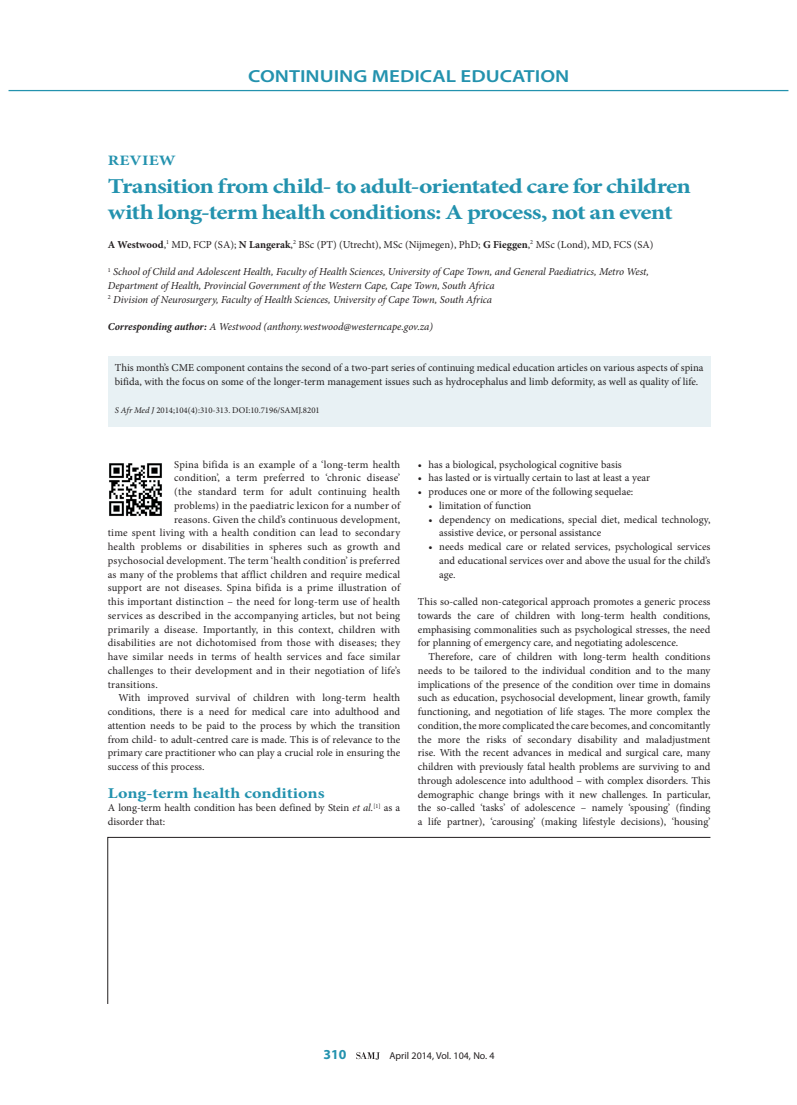
<style>
.page{position:relative;width:797px;height:1105px;background:#fff}
.page>*{position:absolute;margin:0;border:0;box-sizing:border-box;transform-origin:0 0}
.t1{font:700 21.25px/26.2px "Minion Pro";letter-spacing:-.035em;color:#2392ae;scale:1.2 1}
.t2{font:600 17.5px "Myriad Pro";color:#2392ae;scale:1.2 1}
.t3{font:700 15px "Minion Pro";color:#2392ae;scale:1.2 1}
.t4{font:700 14.38px "Minion Pro";letter-spacing:.01em;color:#2392ae;scale:1.2 1}
.t5{font:700 13.75px "Myriad Pro";color:#2392ae}
.t6{font:10.62px/13.8px "Minion Pro";letter-spacing:.005em;color:#231f20}
.t7{font:italic 10.62px/13.8px "Minion Pro";letter-spacing:-.005em;color:#231f20}
.t8{font:10px "Myriad Pro";color:#231f20}
.t9{font:8.75px "Minion Pro";color:#231f20}
.s1{font-weight:700}
.s2{font-style:italic}
</style>
<div class="page">
<svg style="left:107px;top:837px;width:603px;height:167px"></svg>
<hr style="left:9px;top:90px;width:779px;height:1px;background:#2392ae">
<svg style="left:356px;top:1052px;width:24px;height:8px"></svg>
<div style="left:108px;top:356px;width:602px;height:70px;background:#e8f1f4"></div>
<img style="left:109px;top:463px;width:53px;height:53px">
<svg style="left:687px;top:850px;width:9px;height:2px"></svg>
<svg style="left:687px;top:999px;width:9px;height:5px"></svg>
<h2 class="t2" style="left:248px;top:65px;width:269px">CONTINUING MEDICAL EDUCATION</h2>
<h3 class="t4" style="left:108px;top:150px;width:58px">REVIEW</h3>
<h1 class="t1" style="left:108px;top:172px;width:487px">Transition from child- to adult-orientated care for children with long-term health conditions: A process, not an event</h1>
<p class="t6" style="left:108px;top:237px;width:547px"><span class="s1">A Westwood</span>,<sup>1</sup> MD, FCP (SA); <span class="s1">N Langerak</span>,<sup>2</sup> BSc (PT) (Utrecht), MSc (Nijmegen), PhD; <span class="s1">G Fieggen</span>,<sup>2</sup> MSc (Lond), MD, FCS (SA)</p>
<p class="t7" style="left:108px;top:265px;width:542px"><sup>1</sup> School of Child and Adolescent Health, Faculty of Health Sciences, University of Cape Town, and General Paediatrics, Metro West,<br>Department of Health, Provincial Government of the Western Cape, Cape Town, South Africa<br><sup>2</sup> Division of Neurosurgery, Faculty of Health Sciences, University of Cape Town, South Africa</p>
<p class="t7" style="left:108px;top:320px;width:327px"><span class="s1">Corresponding author:</span> A Westwood (anthony.westwood@westerncape.gov.za)</p>
<p class="t6" style="left:115px;top:361px;width:590px">This month’s CME component contains the second of a two-part series of continuing medical education articles on various aspects of spina bifida, with the focus on some of the longer-term management issues such as hydrocephalus and limb deformity, as well as quality of life.</p>
<p class="t9" style="left:115px;top:404px;width:206px"><span class="s2">S Afr Med J</span> 2014;104(4):310-313. DOI:10.7196/SAMJ.8201</p>
<p class="t6" style="left:174px;top:457px;width:227px">Spina bifida is an example of a ‘long-term health</p>
<p class="t6" style="left:174px;top:471px;width:227px">condition’, a term preferred to ‘chronic disease’</p>
<p class="t6" style="left:174px;top:485px;width:227px">(the standard term for adult continuing health</p>
<p class="t6" style="left:174px;top:499px;width:227px">problems) in the paediatric lexicon for a number of</p>
<p class="t6" style="left:174px;top:512px;width:227px">reasons. Given the child’s continuous development,</p>
<p class="t6" style="left:108px;top:526px;width:294px">time spent living with a health condition can lead to secondary</p>
<p class="t6" style="left:108px;top:540px;width:294px">health problems or disabilities in spheres such as growth and</p>
<p class="t6" style="left:108px;top:554px;width:294px">psychosocial development. The term ‘health condition’ is preferred</p>
<p class="t6" style="left:108px;top:567px;width:294px">as many of the problems that afflict children and require medical</p>
<p class="t6" style="left:108px;top:581px;width:294px">support are not diseases. Spina bifida is a prime illustration of</p>
<p class="t6" style="left:108px;top:595px;width:294px">this important distinction – the need for long-term use of health</p>
<p class="t6" style="left:108px;top:609px;width:294px">services as described in the accompanying articles, but not being</p>
<p class="t6" style="left:108px;top:622px;width:294px">primarily a disease. Importantly, in this context, children with</p>
<p class="t6" style="left:108px;top:636px;width:294px">disabilities are not dichotomised from those with diseases; they</p>
<p class="t6" style="left:108px;top:650px;width:294px">have similar needs in terms of health services and face similar</p>
<p class="t6" style="left:108px;top:664px;width:294px">challenges to their development and in their negotiation of life’s</p>
<p class="t6" style="left:108px;top:677px;width:51px">transitions.</p>
<p class="t6" style="left:118px;top:691px;width:283px">With improved survival of children with long-term health</p>
<p class="t6" style="left:108px;top:705px;width:294px">conditions, there is a need for medical care into adulthood and</p>
<p class="t6" style="left:108px;top:719px;width:294px">attention needs to be paid to the process by which the transition</p>
<p class="t6" style="left:108px;top:732px;width:294px">from child- to adult-centred care is made. This is of relevance to the</p>
<p class="t6" style="left:108px;top:746px;width:294px">primary care practitioner who can play a crucial role in ensuring the</p>
<p class="t6" style="left:108px;top:760px;width:98px">success of this process.</p>
<h3 class="t3" style="left:108px;top:782px;width:182px">Long-term health conditions</h3>
<p class="t6" style="left:108px;top:801px;width:294px">A long-term health condition has been defined by Stein <span class="s2">et al.</span><sup>[1]</sup> as a disorder that:</p>
<p class="t6" style="left:418px;top:457px;width:205px">• has a biological, psychological cognitive basis</p>
<p class="t6" style="left:418px;top:471px;width:233px">• has lasted or is virtually certain to last at least a year</p>
<p class="t6" style="left:418px;top:485px;width:217px">• produces one or more of the following sequelae:</p>
<p class="t6" style="left:428px;top:499px;width:104px">• limitation of function</p>
<p class="t6" style="left:439px;top:512px;width:273px;text-indent:-11px">• dependency on medications, special diet, medical technology, assistive device, or personal assistance</p>
<p class="t6" style="left:439px;top:540px;width:273px;text-align:justify;text-indent:-11px">• needs medical care or related services, psychological services and educational services over and above the usual for the child’s age.</p>
<p class="t6" style="left:418px;top:595px;width:294px;text-align:justify">This so-called non-categorical approach promotes a generic process towards the care of children with long-term health conditions, emphasising commonalities such as psychological stresses, the need for planning of emergency care, and negotiating adolescence.</p>
<p class="t6" style="left:418px;top:650px;width:294px;text-align:justify;text-indent:11px">Therefore, care of children with long-term health conditions needs to be tailored to the individual condition and to the many implications of the presence of the condition over time in domains such as education, psychosocial development, linear growth, family functioning, and negotiation of life stages. The more complex the condition, the more complicated the care becomes, and concomitantly the more the risks of secondary disability and maladjustment rise. With the recent advances in medical and surgical care, many children with previously fatal health problems are surviving to and through adolescence into adulthood – with complex disorders. This demographic change brings with it new challenges. In particular, the so-called ‘tasks’ of adolescence – namely ‘spousing’ (finding a life partner), ‘carousing’ (making lifestyle decisions), ‘housing’</p>
<p class="t5" style="left:323px;top:1045px;width:24px">310</p>
<p class="t8" style="left:389px;top:1049px;width:107px">April 2014, Vol. 104, No. 4</p>
</div>
